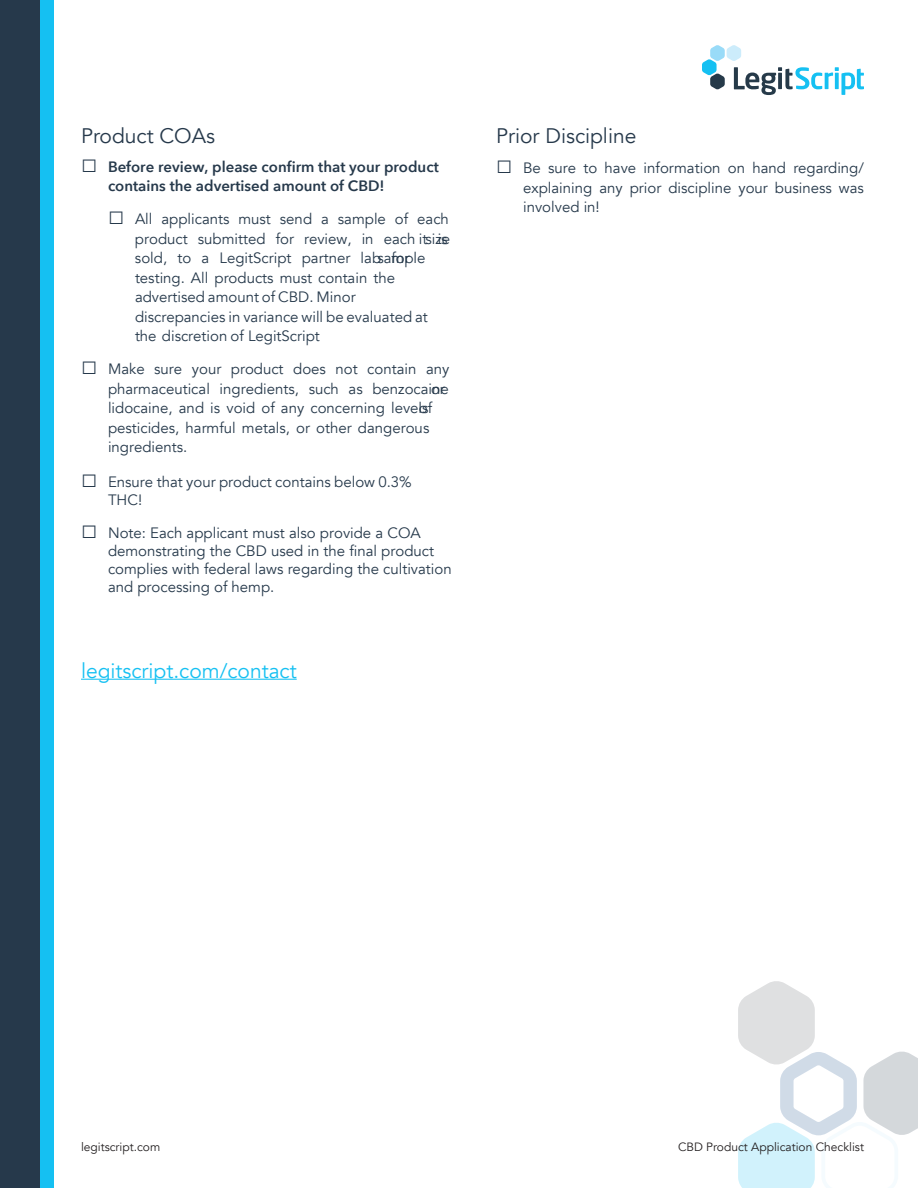
<style>
.page{position:relative;width:918px;height:1188px;background:#fff}
.page>*{position:absolute;margin:0;border:0;box-sizing:border-box;transform-origin:0 0}
.Question_Heading{font:21px "Avenir";color:#26394b}
.Heading_2{font:21px "Avenir";color:#15c0f2}
.t1{font:15px/19.5px "Avenir";color:#26394b}
.t2{font:600 15px/19.5px "Avenir Next";color:#26394b}
.t3{font:12px "Avenir";color:#231f20}
.s1{font-family:"Arial";font-weight:400;font-size:27px}
.s2{font-family:"Arial";font-size:27px}
</style>
<div class="page">
<div style="left:0;top:0;width:54px;height:1188px;background:#26394b"></div>
<svg style="left:738px;top:981px;width:180px;height:207px"></svg>
<div style="left:40px;top:0;width:14px;height:1188px;background:#15c0f2"></div>
<svg style="left:702px;top:45px;width:162px;height:50px"></svg>
<hr style="left:81px;top:679px;width:216px;height:1px;background:#15c0f2">
<p class="Question_Heading" style="left:81px;top:123px;width:136px">Product COAs</p>
<p class="t2" style="left:108px;top:156px;width:332px;text-indent:-27px"><span class="s1">□</span> Before review, please confirm that your product contains the advertised amount of CBD!</p>
<p class="t1" style="left:108px;top:210px;width:344px;text-align:right"><span class="s2">□</span> All applicants must send a sample of each product submitted for review, in each size</p>
<p class="t1" style="left:419px;top:229px;width:30px">it is</p>
<p class="t1" style="left:135px;top:249px;width:276px">sold, to a LegitScript partner lab for</p>
<p class="t1" style="left:135px;top:249px;width:294px;text-indent:242px">sample testing. All products must contain the advertised amount of CBD. Minor discrepancies in variance will be evaluated at the discretion of LegitScript</p>
<p class="t1" style="left:81px;top:360px;width:370px;text-align:right"><span class="s2">□</span> Make sure your product does not contain any pharmaceutical ingredients, such as benzocaine</p>
<p class="t1" style="left:108px;top:379px;width:338px;text-indent:323px">or lidocaine, and is void of any concerning levelsof pesticides, harmful metals, or other dangerous ingredients.</p>
<p class="t1" style="left:108px;top:473px;width:305px;line-height:18px;text-indent:-27px"><span class="s2">□</span> Ensure that your product contains below 0.3%<br>THC!</p>
<p class="t1" style="left:108px;top:524px;width:345px;line-height:18px;text-indent:-27px"><span class="s2">□</span> Note: Each applicant must also provide a COA demonstrating the CBD used in the final product complies with federal laws regarding the cultivation and processing of hemp.</p>
<p class="Heading_2" style="left:81px;top:658px;width:217px">legitscript.com/contact</p>
<p class="Question_Heading" style="left:496px;top:123px;width:142px">Prior Discipline</p>
<p class="t1" style="left:523px;top:159px;width:342px;text-align:justify;text-indent:-27px"><span class="s2">□</span> Be sure to have information on hand regarding/ explaining any prior discipline your business was involved in!</p>
<p class="t3" style="left:81px;top:1140px;width:81px">legitscript.com</p>
<p class="t3" style="left:678px;top:1140px;width:187px">CBD Product Application Checklist</p>
</div>
